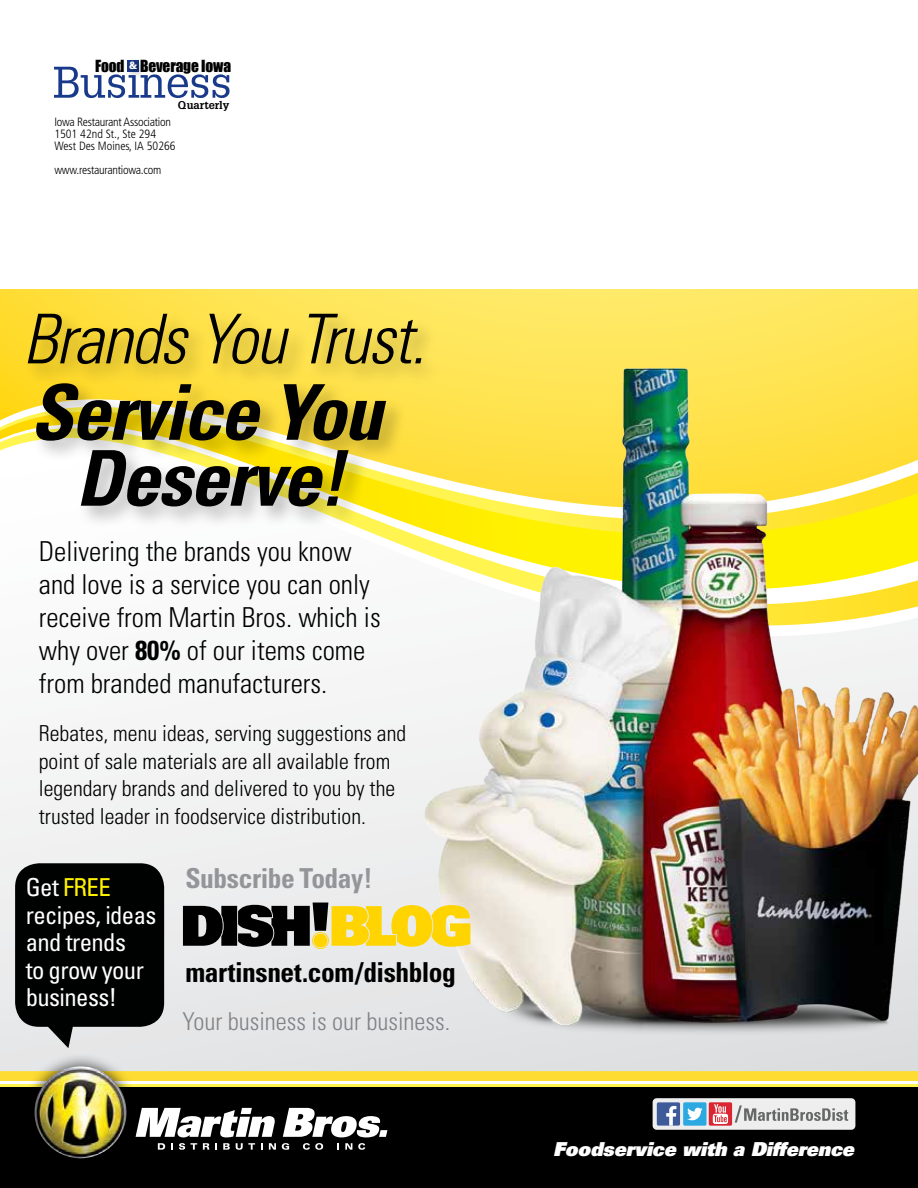
<style>
.page{position:relative;width:918px;height:1188px;background:#fff}
.page>*{position:absolute;margin:0;border:0;box-sizing:border-box;transform-origin:0 0}
.t1{font:italic 700 condensed 76.95px/66px "Univers";letter-spacing:-.025em;color:#000;text-align:center}
.t2{font:italic 300 condensed 68.7px "Univers";letter-spacing:-.025em;color:#000}
.t3{font:300 condensed 27.45px/33px "Univers";color:#000}
.t4{font:700 condensed 27.45px "Univers";letter-spacing:-.015em;color:#000}
.t5{font:700 condensed 27.45px "Univers";letter-spacing:-.015em;color:#939598}
.t6{font:condensed 24.75px/27.5px "Univers";letter-spacing:-.025em;color:#fff}
.t7{font:300 condensed 24.75px "Univers";color:#808285}
.t8{font:300 condensed 22.05px/27.5px "Univers";color:#000}
.t9{font:italic 900 19.2px "Univers";letter-spacing:-.01em;color:#fff}
.t10{font:15.3px "Impact";letter-spacing:-.01em;color:#000}
.t11{font:300 condensed 12px/12px "Frutiger";color:#000}
.t12{font:300 condensed 12px "Frutiger";letter-spacing:-.02em;color:#000}
.t13{font:700 11.1px "Glypha";letter-spacing:-.01em;color:#000}
.s1{font-weight:700}
.s2{color:#fff200}
</style>
<div class="page">
<svg style="left:54px;top:67px;width:176px;height:31px"></svg>
<div style="left:124px;top:56px;width:23px;height:23px;background:#000;opacity:.75"></div>
<svg style="left:0;top:843px;width:918px;height:228px;background:#e6e7e8"></svg>
<svg style="left:0;top:289px;width:385px;height:532px;fill:#f7f7f6"></svg>
<img style="left:385px;top:289px;width:533px;height:755px">
<div style="left:24px;top:309px;width:418px;height:78px;background:#000;opacity:.26"></div>
<div style="left:31px;top:378px;width:377px;height:152px;background:#000;opacity:.26"></div>
<div style="left:0;top:1086px;width:918px;height:102px;background:#000"></div>
<svg style="left:140px;top:1108px;width:136px;height:29px"></svg>
<svg style="left:283px;top:1108px;width:104px;height:29px"></svg>
<svg style="left:158px;top:1143px;width:7px;height:7px"></svg>
<svg style="left:171px;top:1143px;width:2px;height:7px"></svg>
<svg style="left:179px;top:1143px;width:18px;height:7px"></svg>
<svg style="left:203px;top:1143px;width:6px;height:7px"></svg>
<svg style="left:215px;top:1143px;width:2px;height:7px"></svg>
<svg style="left:223px;top:1143px;width:7px;height:7px"></svg>
<svg style="left:236px;top:1143px;width:19px;height:7px"></svg>
<svg style="left:261px;top:1143px;width:2px;height:7px"></svg>
<svg style="left:269px;top:1143px;width:7px;height:7px"></svg>
<svg style="left:282px;top:1143px;width:7px;height:7px"></svg>
<svg style="left:303px;top:1143px;width:20px;height:7px"></svg>
<svg style="left:337px;top:1143px;width:2px;height:7px"></svg>
<svg style="left:345px;top:1143px;width:7px;height:7px"></svg>
<svg style="left:358px;top:1143px;width:7px;height:7px"></svg>
<svg style="left:0;top:1071px;width:918px;height:10px;background:#fedc33"></svg>
<hr style="left:0;top:1084px;width:918px;height:2px;background:#fff44e">
<div style="left:21px;top:1053px;width:119px;height:118px;background:#000;opacity:.75"></div>
<img style="left:35px;top:1066px;width:90px;height:92px">
<div style="left:653px;top:1098px;width:202px;height:32px;background:#eee;border-radius:4px"></div>
<svg style="left:735px;top:1105px;width:113px;height:18px"></svg>
<div style="left:683px;top:1102px;width:24px;height:24px;background:#2ba9e0;border-radius:2px"></div>
<svg style="left:687px;top:1108px;width:16px;height:12px"></svg>
<div style="left:709px;top:1102px;width:23px;height:24px;background:#d92632;border-radius:2px"></div>
<svg style="left:713px;top:1104px;width:15px;height:20px"></svg>
<div style="left:657px;top:1102px;width:23px;height:24px;background:#3e5b99;border-radius:2px"></div>
<svg style="left:666px;top:1106px;width:10px;height:20px"></svg>
<div style="left:15px;top:863px;width:149px;height:164px;background:#000101;border-radius:24px"></div>
<svg style="left:45px;top:1026px;width:29px;height:22px"></svg>
<svg style="left:183px;top:903px;width:287px;height:46px;background:#9f9046"></svg>
<p class="t10" style="left:95px;top:54px;width:137px">Food <sup>&amp;</sup> Beverage Iowa</p>
<p class="t13" style="left:178px;top:99px;width:53px">Quarterly</p>
<p class="t11" style="left:54px;top:116px;width:123px">Iowa Restaurant Association<br>1501 42nd St., Ste 294<br>West Des Moines, IA 50266</p>
<p class="t12" style="left:54px;top:163px;width:108px">www.restaurantiowa.com</p>
<h2 class="t2" style="left:23px;top:298px;width:404px">Brands You Trust.</h2>
<h1 class="t1" style="left:30px;top:379px;width:353px">Service You<br>Deserve!</h1>
<p class="t3" style="left:39px;top:535px;width:343px">Delivering the brands you know and love is a service you can only receive from Martin Bros. which is why over <span class="s1">80%</span> of our items come from branded manufacturers.</p>
<p class="t8" style="left:39px;top:720px;width:369px">Rebates, menu ideas, serving suggestions and point of sale materials are all available from legendary brands and delivered to you by the trusted leader in foodservice distribution.</p>
<p class="t6" style="left:26px;top:874px;width:132px">Get <span class="s2">FREE </span>recipes, ideas and trends<br>to grow your business!</p>
<p class="t5" style="left:185px;top:861px;width:189px">Subscribe Today!</p>
<p class="t4" style="left:185px;top:955px;width:272px">martinsnet.com/dishblog</p>
<p class="t7" style="left:183px;top:1006px;width:269px">Your business is our business.</p>
<p class="t9" style="left:553px;top:1137px;width:302px">Foodservice with a Difference</p>
</div>
